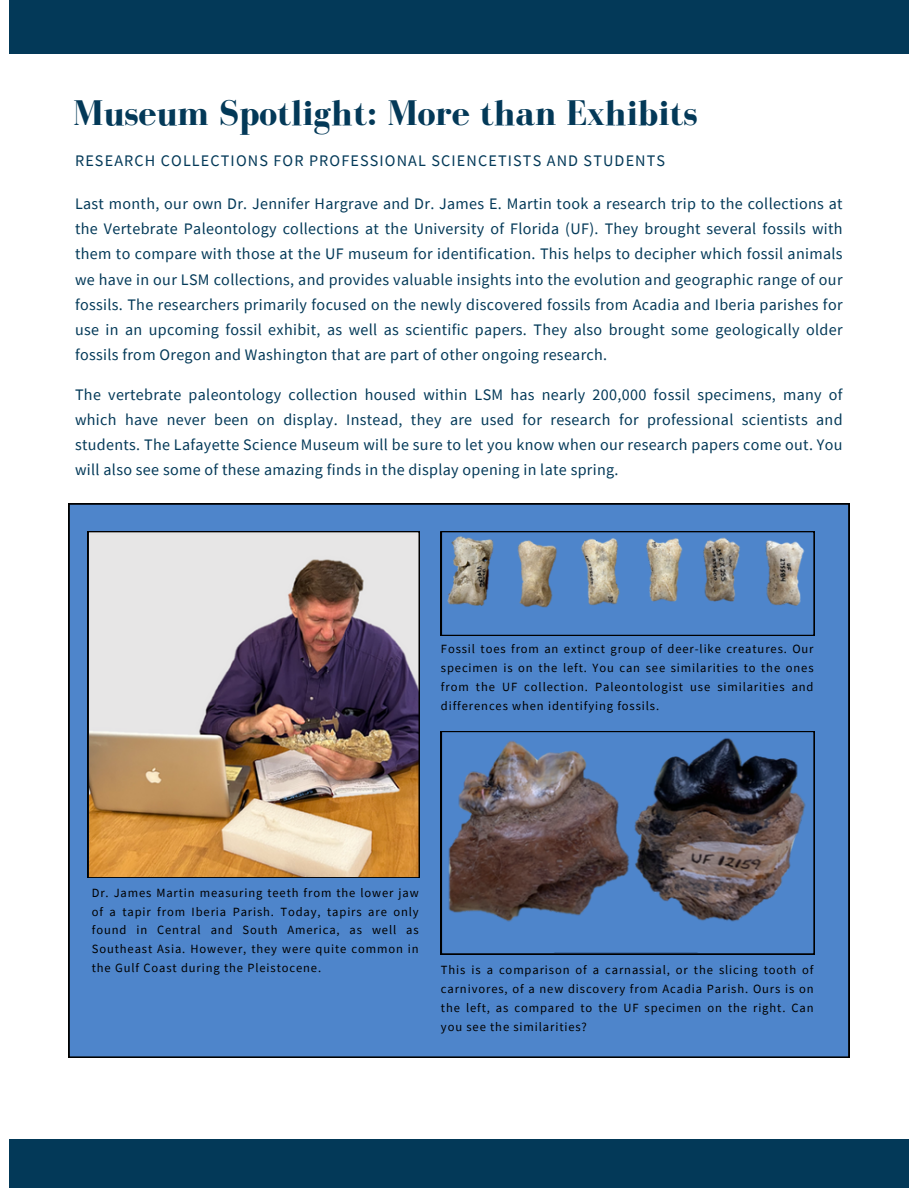
<style>
.page{position:relative;width:918px;height:1188px;background:#fff}
.page>*{position:absolute;margin:0;border:0;box-sizing:border-box;transform-origin:0 0}
.t1{font:700 36.6px "Bodoni FLF";color:#033958}
.t2{font:16.05px/25.2px "Source Sans Pro";letter-spacing:.02em;color:#033958;text-align:justify}
.t3{font:16.05px "Source Sans Pro";letter-spacing:.07em;color:#033958}
.t4{font:12.6px/18.8px "Source Sans Pro";letter-spacing:.07em;color:#000;text-align:justify}
</style>
<div class="page">
<div style="left:9px;top:0;width:900px;height:54px;background:#033958"></div>
<div style="left:9px;top:1139px;width:900px;height:49px;background:#033958"></div>
<div style="left:69px;top:504px;width:780px;height:553px;background:#4e85cb"></div>
<img style="left:88px;top:531px;width:332px;height:347px">
<svg style="left:441px;top:731px;width:373px;height:223px;background:#515e79"></svg>
<svg style="left:441px;top:531px;width:373px;height:105px;background:#6a87ac"></svg>
<div style="left:500px;top:612px;width:255px;height:22px;background:#4e85cb"></div>
<div style="left:500px;top:927px;width:255px;height:25px;background:#4e85cb"></div>
<p class="t1" style="left:73px;top:93px;width:626px">Museum Spotlight: More than Exhibits</p>
<p class="t3" style="left:75px;top:150px;width:592px">RESEARCH COLLECTIONS FOR PROFESSIONAL SCIENCETISTS AND STUDENTS</p>
<p class="t2" style="left:75px;top:191px;width:769px">Last month, our own Dr. Jennifer Hargrave and Dr. James E. Martin took a research trip to the collections at the Vertebrate Paleontology collections at the University of Florida (UF). They brought several fossils with them to compare with those at the UF museum for identification. This helps to decipher which fossil animals we have in our LSM collections, and provides valuable insights into the evolution and geographic range of our fossils. The researchers primarily focused on the newly discovered fossils from Acadia and Iberia parishes for use in an upcoming fossil exhibit, as well as scientific papers. They also brought some geologically older fossils from Oregon and Washington that are part of other ongoing research.</p>
<p class="t2" style="left:75px;top:382px;width:769px">The vertebrate paleontology collection housed within LSM has nearly 200,000 fossil specimens, many of which have never been on display. Instead, they are used for research for professional scientists and students. The Lafayette Science Museum will be sure to let you know when our research papers come out. You will also see some of these amazing finds in the display opening in late spring.</p>
<p class="t4" style="left:441px;top:639px;width:374px">Fossil toes from an extinct group of deer-like creatures. Our specimen is on the left. You can see similarities to the ones from the UF collection. Paleontologist use similarities and differences when identifying fossils.</p>
<p class="t4" style="left:92px;top:883px;width:328px">Dr. James Martin measuring teeth from the lower jaw of a tapir from Iberia Parish. Today, tapirs are only found in Central and South America, as well as Southeast Asia. However, they were quite common in the Gulf Coast during the Pleistocene.</p>
<p class="t4" style="left:441px;top:960px;width:374px">This is a comparison of a carnassial, or the slicing tooth of carnivores, of a new discovery from Acadia Parish. Ours is on the left, as compared to the UF specimen on the right. Can you see the similarities?</p>
</div>
